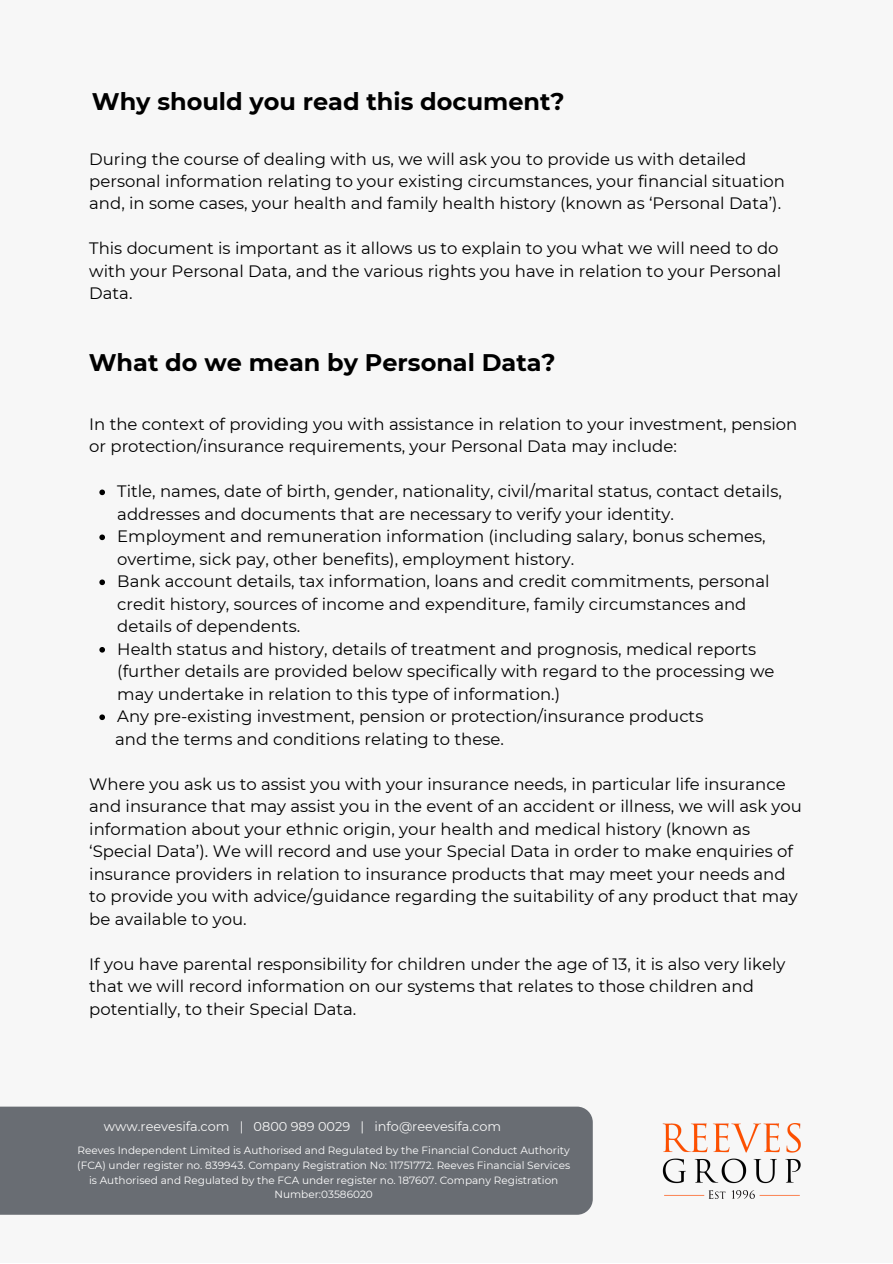
<style>
.page{position:relative;width:893px;height:1264px;background:#fff}
.page>*{position:absolute;margin:0;border:0;box-sizing:border-box;transform-origin:0 0}
.t1{font:700 24px "Montserrat";color:#000}
.t2{font:16.5px/22.5px "Montserrat";color:#000}
.t3{font:14.4px "Montserrat";color:#f7f7f7}
.t4{font:12.9px "Montserrat";color:#f7f7f7}
.t5{font:10.5px/14.9px "Montserrat";color:#fff;text-align:center}
</style>
<div class="page">
<div style="left:0;top:0;width:892px;height:1262px;background:#f7f7f7"></div>
<svg style="left:99px;top:489px;width:6px;height:6px"></svg>
<svg style="left:99px;top:534px;width:6px;height:6px"></svg>
<svg style="left:99px;top:579px;width:6px;height:6px"></svg>
<svg style="left:99px;top:647px;width:6px;height:5px"></svg>
<svg style="left:99px;top:714px;width:6px;height:6px"></svg>
<div style="left:0;top:1106px;width:592px;height:108px;background:#696d73"></div>
<img style="left:662px;top:1123px;width:139px;height:75px">
<p class="t1" style="left:92px;top:87px;width:474px">Why should you read this document?</p>
<p class="t2" style="left:89px;top:147px;width:697px">During the course of dealing with us, we will ask you to provide us with detailed personal information relating to your existing circumstances, your financial situation and, in some cases, your health and family health history (known as ‘Personal Data’).</p>
<p class="t2" style="left:89px;top:237px;width:693px">This document is important as it allows us to explain to you what we will need to do with your Personal Data, and the various rights you have in relation to your Personal<br>Data.</p>
<p class="t1" style="left:89px;top:348px;width:468px">What do we mean by Personal Data?</p>
<p class="t2" style="left:89px;top:413px;width:709px">In the context of providing you with assistance in relation to your investment, pension or protection/insurance requirements, your Personal Data may include:</p>
<p class="t2" style="left:117px;top:480px;width:666px">Title, names, date of birth, gender, nationality, civil/marital status, contact details, addresses and documents that are necessary to verify your identity.</p>
<p class="t2" style="left:117px;top:525px;width:649px">Employment and remuneration information (including salary, bonus schemes, overtime, sick pay, other benefits), employment history.</p>
<p class="t2" style="left:117px;top:570px;width:653px">Bank account details, tax information, loans and credit commitments, personal credit history, sources of income and expenditure, family circumstances and details of dependents.</p>
<p class="t2" style="left:117px;top:637px;width:658px">Health status and history, details of treatment and prognosis, medical reports (further details are provided below specifically with regard to the processing we may undertake in relation to this type of information.)</p>
<p class="t2" style="left:117px;top:705px;width:587px">Any pre-existing investment, pension or protection/insurance products</p>
<p class="t2" style="left:115px;top:727px;width:390px">and the terms and conditions relating to these.</p>
<p class="t2" style="left:89px;top:772px;width:714px">Where you ask us to assist you with your insurance needs, in particular life insurance and insurance that may assist you in the event of an accident or illness, we will ask you information about your ethnic origin, your health and medical history (known as ‘Special Data’). We will record and use your Special Data in order to make enquiries of insurance providers in relation to insurance products that may meet your needs and to provide you with advice/guidance regarding the suitability of any product that may be available to you.</p>
<p class="t2" style="left:89px;top:952px;width:697px">If you have parental responsibility for children under the age of 13, it is also very likely that we will record information on our systems that relates to those children and potentially, to their Special Data.</p>
<p class="t3" style="left:94px;top:1113px;width:105px">+123-456-7890</p>
<p class="t3" style="left:94px;top:1146px;width:189px">hello@reallygreatsite.com</p>
<p class="t3" style="left:94px;top:1163px;width:188px">123 Anywhere St., Any City</p>
<p class="t4" style="left:104px;top:1118px;width:399px">www.reevesifa.com | 0800 989 0029 | info@reevesifa.com</p>
<p class="t5" style="left:77px;top:1142px;width:494px">Reeves Independent Limited is Authorised and Regulated by the Financial Conduct Authority (FCA) under register no. 839943. Company Registration No: 11751772. Reeves Financial Services is Authorised and Regulated by the FCA under register no. 187607. Company Registration Number:03586020</p>
</div>
